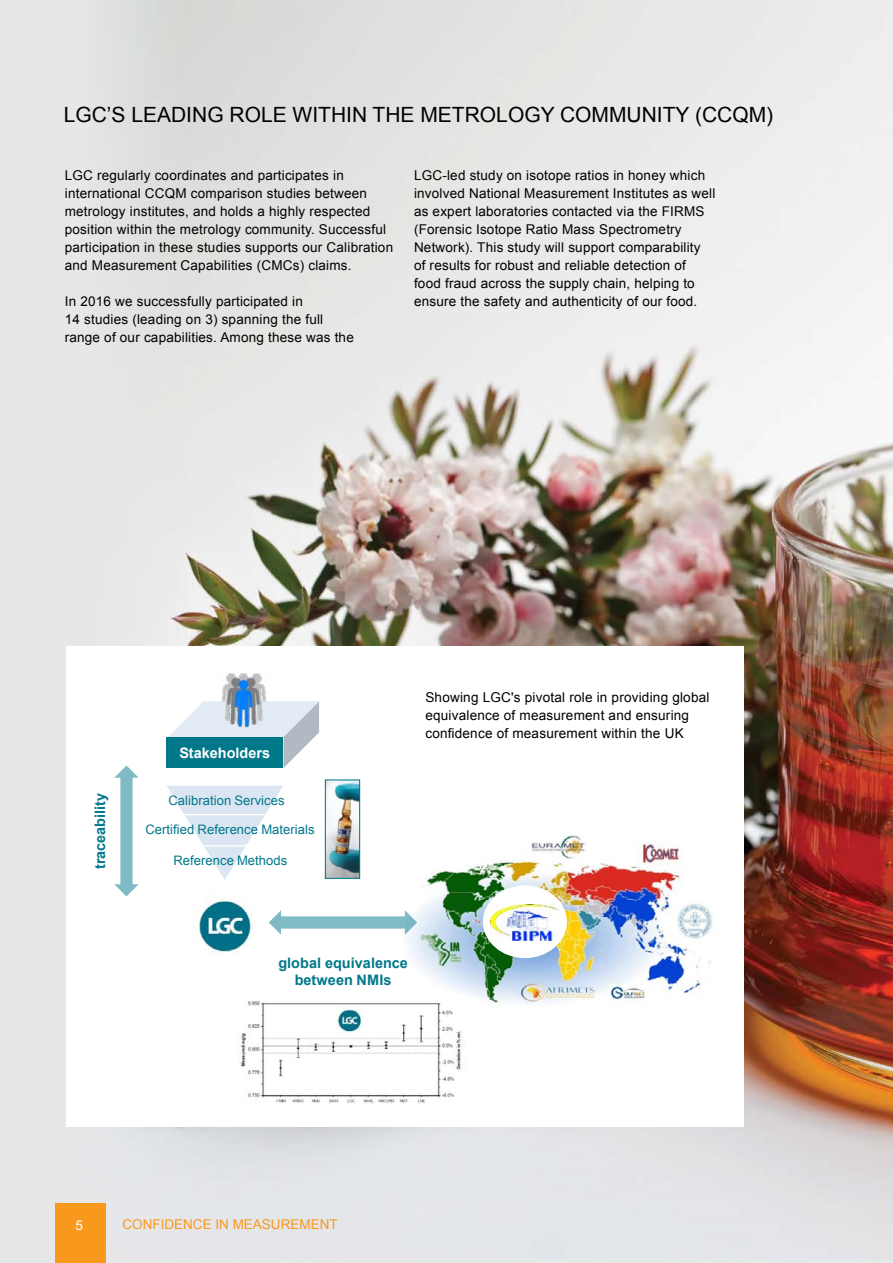
<style>
.page{position:relative;width:893px;height:1263px;background:#e6e7e9}
.page>*{position:absolute;margin:0;border:0;box-sizing:border-box;transform-origin:0 0}
.t1{font:21px "Arial";color:#000}
.t2{font:700 14.4px/17.4px "Arial";color:#00788a;text-align:center}
.t3{font:700 14.4px "Arial";color:#fff}
.t4{font:13.5px/18px "Arial";letter-spacing:.015em;color:#000}
.t5{font:13.5px "Arial";color:#f8991d}
.t6{font:13.5px "Arial";color:#fff}
.t7{font:13.05px "Arial";letter-spacing:.005em;color:#00788a}
</style>
<div class="page">
<img style="left:119px;top:0;width:774px;height:1204px">
<div style="left:66px;top:646px;width:678px;height:481px;background:#fff"></div>
<img style="left:408px;top:835px;width:304px;height:174px">
<div style="left:483px;top:885px;width:84px;height:73px;background:#fff;border-radius:50%"></div>
<img style="left:491px;top:905px;width:69px;height:35px">
<svg style="left:167px;top:786px;width:116px;height:94px"></svg>
<img style="left:240px;top:995px;width:226px;height:109px">
<img style="left:336px;top:1006px;width:28px;height:27px">
<img style="left:327px;top:781px;width:31px;height:96px">
<div style="left:325px;top:779px;width:35px;height:100px;border:1px solid #00788a"></div>
<svg style="left:114px;top:765px;width:25px;height:131px"></svg>
<svg style="left:168px;top:701px;width:151px;height:67px"></svg>
<img style="left:219px;top:673px;width:50px;height:57px">
<hr style="left:183px;top:814px;width:84px;height:1px;background:#fff">
<hr style="left:202px;top:845px;width:44px;height:1px;background:#fff">
<div style="left:167px;top:737px;width:116px;height:31px;background:#00788a"></div>
<svg style="left:269px;top:910px;width:148px;height:25px"></svg>
<img style="left:199px;top:899px;width:54px;height:54px">
<div style="left:55px;top:1203px;width:51px;height:60px;background:#f8991d"></div>
<h1 class="t1" style="left:64px;top:100px;width:711px">LGC’S LEADING ROLE WITHIN THE METROLOGY COMMUNITY (CCQM)</h1>
<p class="t4" style="left:65px;top:166px;width:330px">LGC regularly coordinates and participates in international CCQM comparison studies between metrology institutes, and holds a highly respected position within the metrology community. Successful participation in these studies supports our Calibration and Measurement Capabilities (CMCs) claims.</p>
<p class="t4" style="left:65px;top:292px;width:291px">In 2016 we successfully participated in<br>14 studies (leading on 3) spanning the full range of our capabilities. Among these was the</p>
<p class="t4" style="left:414px;top:166px;width:303px">LGC-led study on isotope ratios in honey which involved National Measurement Institutes as well as expert laboratories contacted via the FIRMS (Forensic Isotope Ratio Mass Spectrometry Network). This study will support comparability of results for robust and reliable detection of food fraud across the supply chain, helping to ensure the safety and authenticity of our food.</p>
<p class="t2" style="left:92px;top:869px;width:78px;rotate:-90deg">traceability</p>
<p class="t3" style="left:179px;top:743px;width:92px">Stakeholders</p>
<p class="t7" style="left:168px;top:792px;width:118px">Calibration Services</p>
<p class="t7" style="left:145px;top:821px;width:171px">Certified Reference Materials</p>
<p class="t7" style="left:173px;top:852px;width:115px">Reference Methods</p>
<p class="t4" style="left:425px;top:688px;width:286px">Showing LGC's pivotal role in providing global equivalence of measurement and ensuring confidence of measurement within the UK</p>
<p class="t2" style="left:278px;top:954px;width:131px">global equivalence between NMIs</p>
<p class="t6" style="left:75px;top:1216px;width:9px">5</p>
<p class="t5" style="left:122px;top:1216px;width:217px">CONFIDENCE IN MEASUREMENT</p>
</div>
